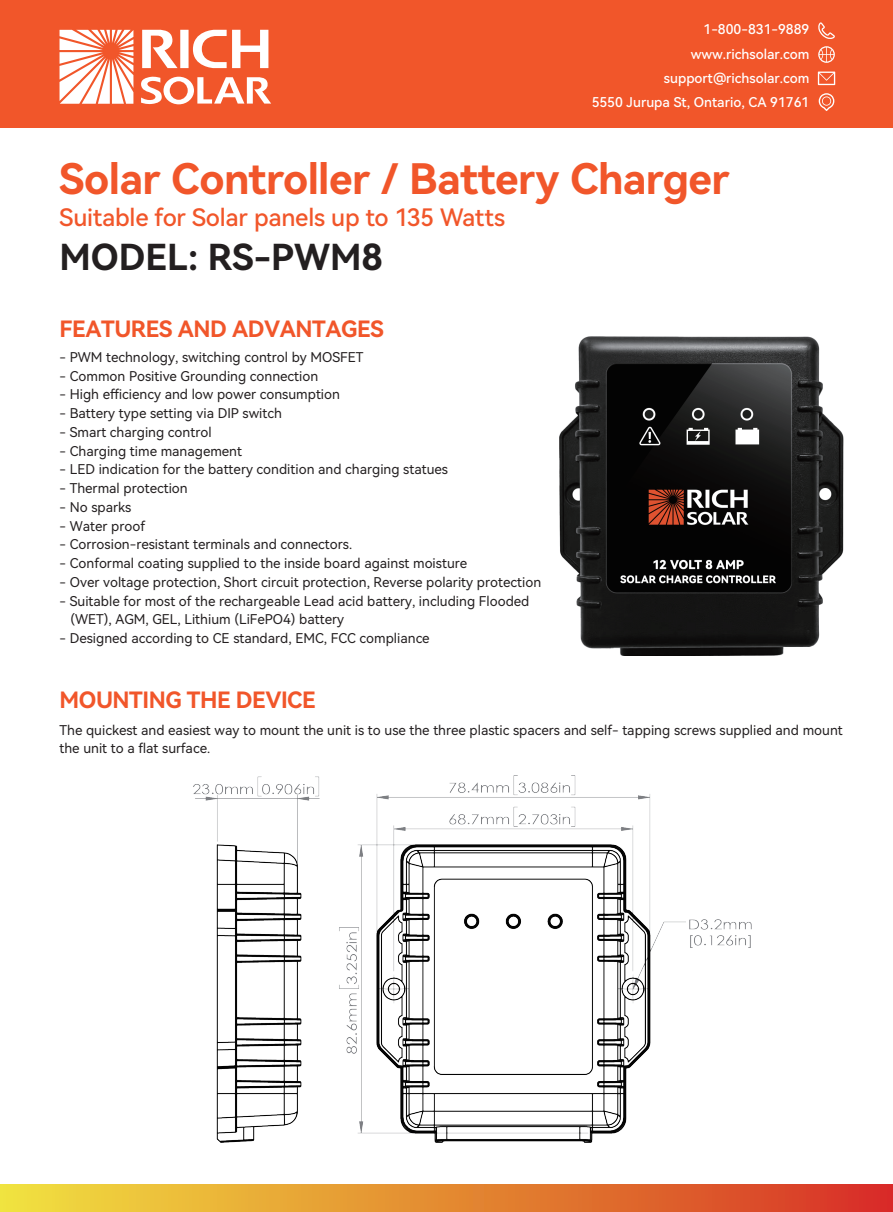
<style>
.page{position:relative;width:893px;height:1212px;background:#fff}
.page>*{position:absolute;margin:0;border:0;box-sizing:border-box;transform-origin:0 0}
.t1{font:42px "Harmony OS Sans SC Bold";letter-spacing:-.015em;color:#f1562a}
.t2{font:35.85px "Harmony OS Sans SC Bold";color:#231f20}
.t3{font:24px "Harmony OS Sans SC Medium";letter-spacing:-.01em;color:#f1562a}
.t4{font:22.5px "Harmony OS Sans SC Bold";letter-spacing:-.02em;color:#f1562a}
.t5{font:13.5px/18.8px "Harmony OS Sans SC";color:#231f20}
.t6{font:13.5px/24.2px "Harmony OS Sans SC Medium";color:#fff;text-align:right}
</style>
<div class="page">
<div style="left:0;top:0;width:893px;height:128px;background:#f1562a"></div>
<svg style="left:60px;top:30px;width:73px;height:74px"></svg>
<svg style="left:142px;top:29px;width:126px;height:39px"></svg>
<svg style="left:141px;top:76px;width:130px;height:29px"></svg>
<svg style="left:818px;top:22px;width:17px;height:17px"></svg>
<svg style="left:818px;top:72px;width:17px;height:13px"></svg>
<svg style="left:819px;top:93px;width:15px;height:18px"></svg>
<svg style="left:818px;top:46px;width:17px;height:17px"></svg>
<div style="left:0;top:1185px;width:893px;height:27px;background:linear-gradient(to right,#f1e33f,#d73025)"></div>
<img style="left:193px;top:776px;width:559px;height:367px">
<img style="left:560px;top:336px;width:284px;height:319px">
<p class="t6" style="left:664px;top:17px;width:147px">1-800-831-9889 www.richsolar.com support@richsolar.com</p>
<p class="t6" style="left:592px;top:89px;width:219px">5550 Jurupa St, Ontario, CA 91761</p>
<h1 class="t1" style="left:60px;top:150px;width:672px">Solar Controller / Battery Charger</h1>
<h3 class="t3" style="left:60px;top:201px;width:447px">Suitable for Solar panels up to 135 Watts</h3>
<h2 class="t2" style="left:59px;top:232px;width:325px">MODEL: RS-PWM8</h2>
<h3 class="t4" style="left:60px;top:313px;width:326px">FEATURES AND ADVANTAGES</h3>
<p class="t5" style="left:60px;top:347px;width:306px">- PWM technology, switching control by MOSFET</p>
<p class="t5" style="left:60px;top:366px;width:260px">- Common Positive Grounding connection</p>
<p class="t5" style="left:60px;top:385px;width:282px">- High efficiency and low power consumption</p>
<p class="t5" style="left:60px;top:403px;width:224px">- Battery type setting via DIP switch</p>
<p class="t5" style="left:60px;top:422px;width:154px">- Smart charging control</p>
<p class="t5" style="left:60px;top:441px;width:184px">- Charging time management</p>
<p class="t5" style="left:60px;top:460px;width:390px">- LED indication for the battery condition and charging statues</p>
<p class="t5" style="left:60px;top:478px;width:130px">- Thermal protection</p>
<p class="t5" style="left:60px;top:497px;width:73px">- No sparks</p>
<p class="t5" style="left:60px;top:516px;width:87px">- Water proof</p>
<p class="t5" style="left:60px;top:535px;width:294px">- Corrosion-resistant terminals and connectors.</p>
<p class="t5" style="left:60px;top:553px;width:409px">- Conformal coating supplied to the inside board against moisture</p>
<p class="t5" style="left:60px;top:572px;width:483px">- Over voltage protection, Short circuit protection, Reverse polarity protection</p>
<p class="t5" style="left:70px;top:591px;width:460px;text-indent:-11px">- Suitable for most of the rechargeable Lead acid battery, including Flooded (WET), AGM, GEL, Lithium (LiFePO4) battery</p>
<p class="t5" style="left:60px;top:628px;width:372px">- Designed according to CE standard, EMC, FCC compliance</p>
<h3 class="t4" style="left:60px;top:684px;width:258px">MOUNTING THE DEVICE</h3>
<p class="t5" style="left:60px;top:720px;width:785px;line-height:18px">The quickest and easiest way to mount the unit is to use the three plastic spacers and self- tapping screws supplied and mount the unit to a flat surface.</p>
</div>
